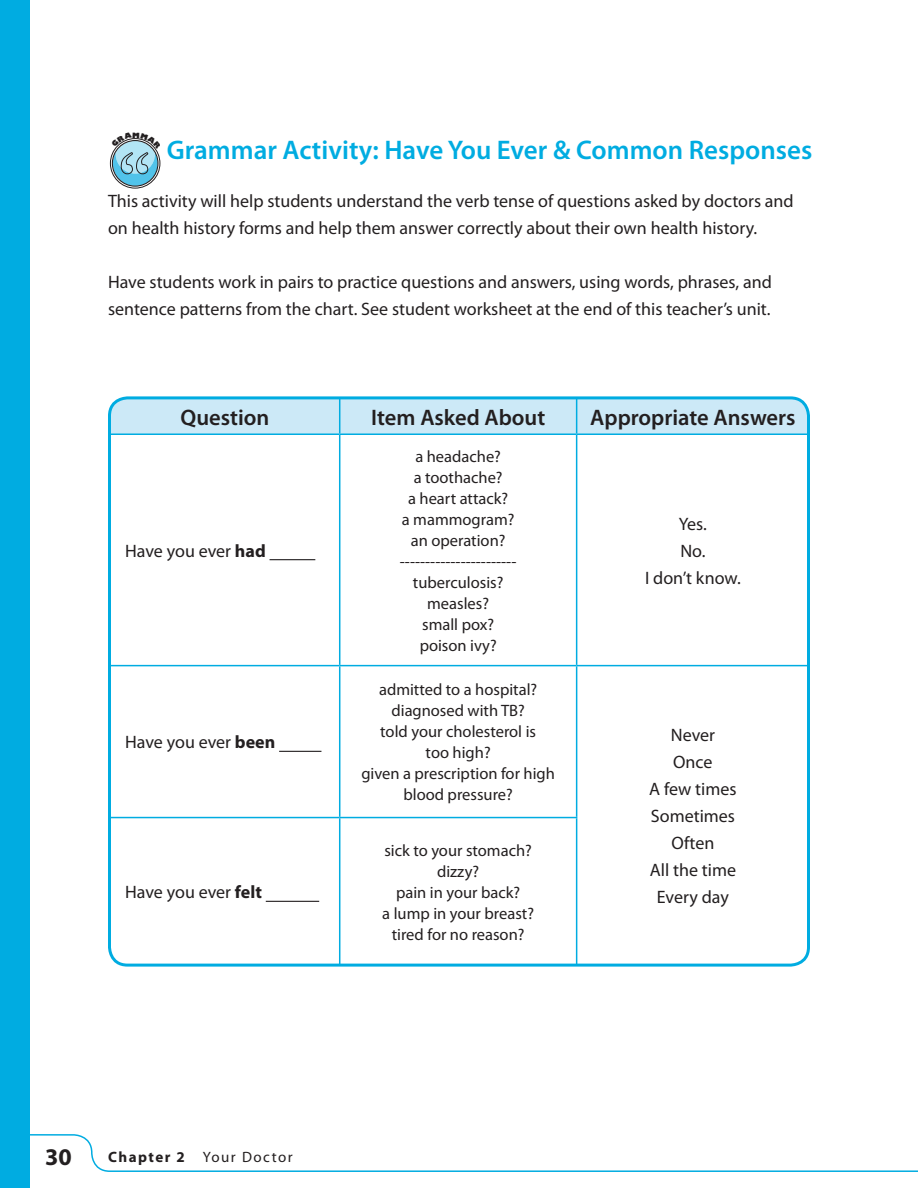
<style>
.page{position:relative;width:918px;height:1188px;background:#fff}
.page>*{position:absolute;margin:0;border:0;box-sizing:border-box;transform-origin:0 0}
.t1{font:600 27px "Myriad Pro";color:#00ace1}
.t2{font:700 24px "Myriad Pro";color:#231f20}
.t3{font:600 22.5px "Myriad Pro";color:#231f20}
.t4{font:18px/27px "Myriad Pro";color:#231f20}
.t5{font:16.5px/21px "Myriad Pro";color:#231f20;text-align:center}
.t6{font:15px "Myriad Pro";letter-spacing:.1em;color:#231f20}
.s1{font-weight:700}
</style>
<div class="page">
<div style="left:0;top:0;width:30px;height:1188px;background:#00ace1"></div>
<svg style="left:30px;top:1134px;width:888px;height:38px"></svg>
<div style="left:112px;top:400px;width:694px;height:33px;background:#cce9f7"></div>
<hr style="left:110px;top:399px;width:1px;height:34px;background:#00ace1">
<hr style="left:110px;top:398px;width:230px;height:1px;background:#00ace1">
<hr style="left:577px;top:398px;width:231px;height:1px;background:#00ace1">
<hr style="left:339px;top:399px;width:1px;height:34px;background:#00ace1">
<hr style="left:576px;top:399px;width:1px;height:34px;background:#00ace1">
<hr style="left:808px;top:399px;width:1px;height:34px;background:#00ace1">
<hr style="left:110px;top:433px;width:230px;height:2px;background:#00ace1">
<hr style="left:340px;top:433px;width:237px;height:2px;background:#00ace1">
<hr style="left:577px;top:433px;width:231px;height:2px;background:#00ace1">
<hr style="left:110px;top:818px;width:1px;height:147px;background:#00ace1">
<hr style="left:339px;top:435px;width:1px;height:230px;background:#00ace1">
<hr style="left:576px;top:435px;width:1px;height:230px;background:#00ace1">
<hr style="left:339px;top:666px;width:1px;height:151px;background:#00ace1">
<hr style="left:576px;top:666px;width:1px;height:151px;background:#00ace1">
<hr style="left:339px;top:818px;width:1px;height:147px;background:#00ace1">
<hr style="left:576px;top:818px;width:1px;height:147px;background:#00ace1">
<hr style="left:808px;top:818px;width:1px;height:147px;background:#00ace1">
<hr style="left:110px;top:665px;width:230px;height:1px;background:#00ace1">
<hr style="left:340px;top:665px;width:237px;height:1px;background:#00ace1">
<hr style="left:577px;top:665px;width:231px;height:1px;background:#00ace1">
<hr style="left:110px;top:817px;width:230px;height:1px;background:#00ace1">
<hr style="left:340px;top:817px;width:237px;height:1px;background:#00ace1">
<hr style="left:110px;top:965px;width:230px;height:1px;background:#00ace1">
<hr style="left:577px;top:965px;width:231px;height:1px;background:#00ace1">
<hr style="left:270px;top:559px;width:45px;height:1px;background:#231f20">
<hr style="left:279px;top:751px;width:42px;height:1px;background:#231f20">
<hr style="left:266px;top:901px;width:53px;height:1px;background:#231f20">
<div style="left:108px;top:396px;width:702px;height:571px;border:3px solid #00ace1;border-radius:18px"></div>
<svg style="left:111px;top:138px;width:50px;height:48px"></svg>
<h1 class="t1" style="left:167px;top:133px;width:647px">Grammar Activity: Have You Ever &amp; Common Responses</h1>
<p class="t4" style="left:108px;top:187px;width:687px">This activity will help students understand the verb tense of questions asked by doctors and on health history forms and help them answer correctly about their own health history.</p>
<p class="t4" style="left:108px;top:268px;width:665px">Have students work in pairs to practice questions and answers, using words, phrases, and sentence patterns from the chart. See student worksheet at the end of this teacher’s unit.</p>
<p class="t3" style="left:181px;top:403px;width:90px">Question</p>
<p class="t3" style="left:371px;top:403px;width:176px">Item Asked About</p>
<p class="t3" style="left:590px;top:403px;width:207px">Appropriate Answers</p>
<p class="t4" style="left:125px;top:537px;width:142px">Have you ever <span class="s1">had</span></p>
<p class="t5" style="left:400px;top:445px;width:118px">a headache?<br>a toothache?<br>a heart attack?<br>a mammogram? an operation? ----------------------- tuberculosis? measles?<br>small pox? poison ivy?</p>
<p class="t4" style="left:645px;top:510px;width:97px;text-align:center">Yes.<br>No.<br>I don’t know.</p>
<p class="t5" style="left:361px;top:679px;width:195px">admitted to a hospital? diagnosed with TB?<br>told your cholesterol is<br>too high?<br>given a prescription for high blood pressure?</p>
<p class="t4" style="left:649px;top:722px;width:89px;text-align:center">Never<br>Once<br>A few times<br>Sometimes<br>Often<br>All the time</p>
<p class="t4" style="left:125px;top:729px;width:152px">Have you ever <span class="s1">been</span></p>
<p class="t5" style="left:382px;top:839px;width:153px">sick to your stomach? dizzy?<br>pain in your back?<br>a lump in your breast? tired for no reason?</p>
<p class="t4" style="left:125px;top:879px;width:138px">Have you ever <span class="s1">felt</span></p>
<p class="t4" style="left:657px;top:884px;width:74px">Every day</p>
<h2 class="t2" style="left:45px;top:1141px;width:28px">30</h2>
<p class="t6" style="left:108px;top:1147px;width:186px"><span class="s1">Chapter 2</span> Your Doctor</p>
</div>
